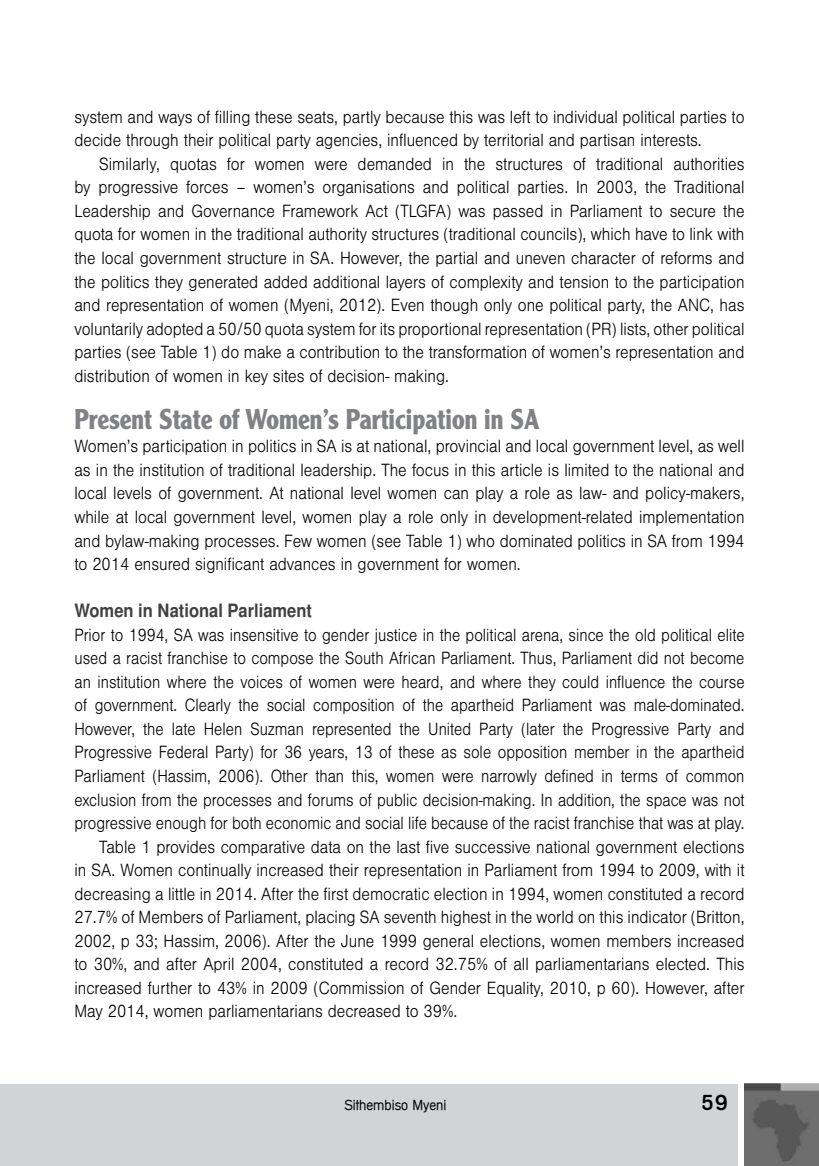
<style>
.page{position:relative;width:819px;height:1166px;background:#fff}
.page>*{position:absolute;margin:0;border:0;box-sizing:border-box;transform-origin:0 0}
.t1{font:700 28px "Clearface Gothic LT Std";color:#808285;scale:.9 1}
.t2{font:500 21px "Mercedes";color:#000}
.t3{font:300 18.38px/23.6px "Nimbus San T";color:#000;text-align:justify;scale:.9 1}
.t4{font:300 18.38px "Nimbus San T";color:#000;scale:.87 1}
.t5{font:700 18.38px "Nimbus San L";color:#414042;scale:.9 1}
.t6{font:300 14px "Mercedes";color:#000}
</style>
<div class="page">
<div style="left:0;top:1084px;width:737px;height:82px;background:#d1d3d4"></div>
<img style="left:744px;top:1083px;width:75px;height:83px">
<p class="t3" style="left:74px;top:105px;width:746px">system and ways of filling these seats, partly because this was left to individual political parties to decide through their political party agencies, influenced by territorial and partisan interests.</p>
<p class="t3" style="left:74px;top:152px;width:746px;text-indent:25px">Similarly, quotas for women were demanded in the structures of traditional authorities by progressive forces – women’s organisations and political parties. In 2003, the Traditional Leadership and Governance Framework Act (TLGFA) was passed in Parliament to secure the quota for women in the traditional authority structures (traditional councils), which have to link with the local government structure in SA. However, the partial and uneven character of reforms and the politics they generated added additional layers of complexity and tension to the participation and representation of women (Myeni, 2012). Even though only one political party, the ANC, has voluntarily adopted a 50/50 quota system for its proportional representation (PR) lists, other political parties (see Table 1) do make a contribution to the transformation of women’s representation and distribution of women in key sites of decision- making.</p>
<h1 class="t1" style="left:74px;top:403px;width:518px">Present State of Women’s Participation in SA</h1>
<p class="t3" style="left:74px;top:435px;width:746px">Women’s participation in politics in SA is at national, provincial and local government level, as well as in the institution of traditional leadership. The focus in this article is limited to the national and local levels of government. At national level women can play a role as law- and policy-makers, while at local government level, women play a role only in development-related implementation and bylaw-making processes. Few women (see Table 1) who dominated politics in SA from 1994 to 2014 ensured significant advances in government for women.</p>
<p class="t5" style="left:74px;top:600px;width:265px">Women in National Parliament</p>
<p class="t4" style="left:74px;top:625px;width:771px">Prior to 1994, SA was insensitive to gender justice in the political arena, since the old political elite</p>
<p class="t4" style="left:74px;top:648px;width:771px">used a racist franchise to compose the South African Parliament. Thus, Parliament did not become</p>
<p class="t4" style="left:74px;top:672px;width:771px">an institution where the voices of women were heard, and where they could influence the course</p>
<p class="t4" style="left:74px;top:696px;width:771px">of government. Clearly the social composition of the apartheid Parliament was male-dominated.</p>
<p class="t4" style="left:74px;top:719px;width:771px">However, the late Helen Suzman represented the United Party (later the Progressive Party and</p>
<p class="t4" style="left:74px;top:743px;width:771px">Progressive Federal Party) for 36 years, 13 of these as sole opposition member in the apartheid</p>
<p class="t4" style="left:74px;top:766px;width:771px">Parliament (Hassim, 2006). Other than this, women were narrowly defined in terms of common</p>
<p class="t4" style="left:74px;top:790px;width:771px">exclusion from the processes and forums of public decision-making. In addition, the space was not</p>
<p class="t4" style="left:74px;top:813px;width:771px">progressive enough for both economic and social life because of the racist franchise that was at play.</p>
<p class="t3" style="left:99px;top:835px;width:718px">Table 1 provides comparative data on the last five successive national government elections</p>
<p class="t3" style="left:74px;top:859px;width:746px">in SA. Women continually increased their representation in Parliament from 1994 to 2009, with it</p>
<p class="t3" style="left:74px;top:882px;width:746px">decreasing a little in 2014. After the first democratic election in 1994, women constituted a record</p>
<p class="t3" style="left:74px;top:906px;width:746px">27.7% of Members of Parliament, placing SA seventh highest in the world on this indicator (Britton,</p>
<p class="t3" style="left:74px;top:929px;width:746px">2002, p 33; Hassim, 2006). After the June 1999 general elections, women members increased</p>
<p class="t3" style="left:74px;top:953px;width:746px">to 30%, and after April 2004, constituted a record 32.75% of all parliamentarians elected. This</p>
<p class="t3" style="left:74px;top:976px;width:746px">increased further to 43% in 2009 (Commission of Gender Equality, 2010, p 60). However, after</p>
<p class="t3" style="left:74px;top:1000px;width:427px">May 2014, women parliamentarians decreased to 39%.</p>
<p class="t6" style="left:344px;top:1096px;width:103px">Sithembiso Myeni</p>
<p class="t2" style="left:700px;top:1090px;width:29px">59</p>
</div>
